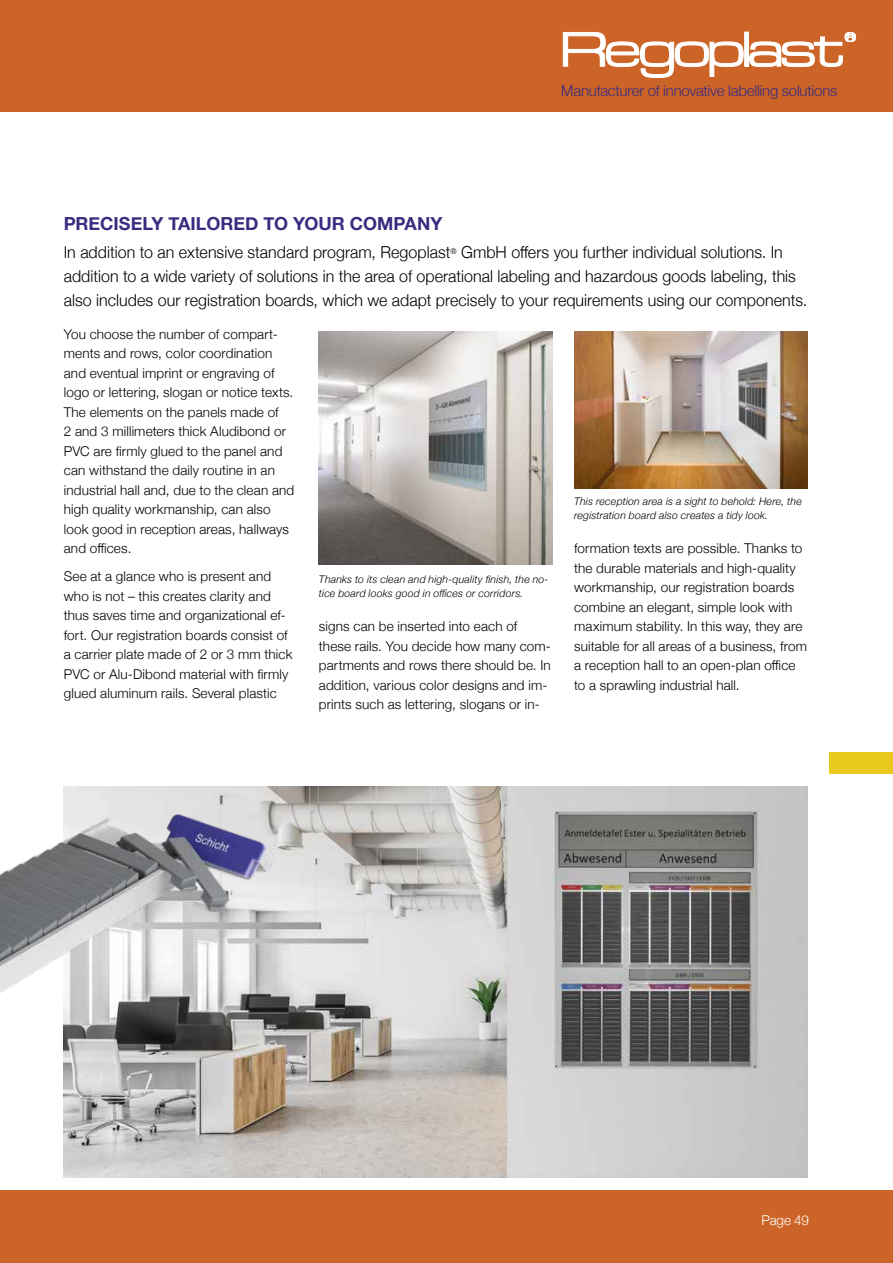
<style>
.page{position:relative;width:893px;height:1263px;background:#fff}
.page>*{position:absolute;margin:0;border:0;box-sizing:border-box;transform-origin:0 0}
.t1{font:50.7px "Eurostile Ext";letter-spacing:-.12em;color:#fff;scale:1.07 1}
.t2{font:700 18px "Helvetica Neue";color:#392c81}
.t3{font:300 16.5px/24px "Helvetica Neue";letter-spacing:.005em;color:#000}
.t4{font:300 15px "Helvetica Neue";letter-spacing:-.015em;color:#392c81}
.t5{font:300 13.5px/19.5px "Helvetica Neue";letter-spacing:.01em;color:#000}
.t6{font:300 13.5px "Helvetica Neue";letter-spacing:-.015em;color:#fff}
.t7{font:12.6px "Eurostile Ext";color:#fff;scale:1.07 1}
.t8{font:italic 300 10.5px/13.5px "Helvetica Neue";letter-spacing:.02em;color:#000}
</style>
<div class="page">
<div style="left:0;top:0;width:893px;height:112px;background:#cc6427"></div>
<div style="left:0;top:1191px;width:893px;height:72px;background:#cc6427"></div>
<svg style="left:563px;top:32px;width:180px;height:46px"></svg>
<svg style="left:749px;top:32px;width:107px;height:35px"></svg>
<img style="left:64px;top:787px;width:744px;height:391px">
<img style="left:319px;top:332px;width:234px;height:232px">
<img style="left:574px;top:332px;width:234px;height:156px">
<img style="left:0;top:789px;width:292px;height:317px">
<div style="left:829px;top:753px;width:64px;height:21px;background:#e9c91e"></div>
<h1 class="t1" style="left:558px;top:14px;width:269px">Regoplast</h1>
<p class="t7" style="left:844px;top:28px;width:13px">®</p>
<p class="t4" style="left:561px;top:79px;width:278px">Manufacturer of innovative labelling solutions</p>
<h2 class="t2" style="left:64px;top:210px;width:380px">PRECISELY TAILORED TO YOUR COMPANY</h2>
<p class="t3" style="left:64px;top:239px;width:745px">In addition to an extensive standard program, Regoplast<sup>®</sup> GmbH offers you further individual solutions. In addition to a wide variety of solutions in the area of operational labeling and hazardous goods labeling, this also includes our registration boards, which we adapt precisely to your requirements using our components.</p>
<p class="t5" style="left:64px;top:323px;width:232px">You choose the number of compart&shy;ments and rows, color coordination and eventual imprint or engraving of logo or lettering, slogan or notice texts.<br>The elements on the panels made of<br>2 and 3 millimeters thick Aludibond or PVC are firmly glued to the panel and can withstand the daily routine in an industrial hall and, due to the clean and high quality workmanship, can also look good in reception areas, hallways and offices.</p>
<p class="t5" style="left:64px;top:566px;width:230px">See at a glance who is present and who is not – this creates clarity and thus saves time and organizational ef&shy;fort. Our registration boards consist of a carrier plate made of 2 or 3 mm thick PVC or Alu-Dibond material with firmly glued aluminum rails. Several plastic</p>
<p class="t8" style="left:574px;top:494px;width:229px">This reception area is a sight to behold: Here, the registration board also creates a tidy look.</p>
<p class="t5" style="left:574px;top:537px;width:234px">formation texts are possible. Thanks to the durable materials and high-quality workmanship, our registration boards combine an elegant, simple look with maximum stability. In this way, they are suitable for all areas of a business, from a reception hall to an open-plan office to a sprawling industrial hall.</p>
<p class="t8" style="left:319px;top:572px;width:231px">Thanks to its clean and high-quality finish, the no&shy;tice board looks good in offices or corridors.</p>
<p class="t5" style="left:319px;top:616px;width:234px">signs can be inserted into each of these rails. You decide how many com&shy;partments and rows there should be. In addition, various color designs and im&shy;prints such as lettering, slogans or in-</p>
<p class="t6" style="left:762px;top:1209px;width:49px">Page 49</p>
</div>
